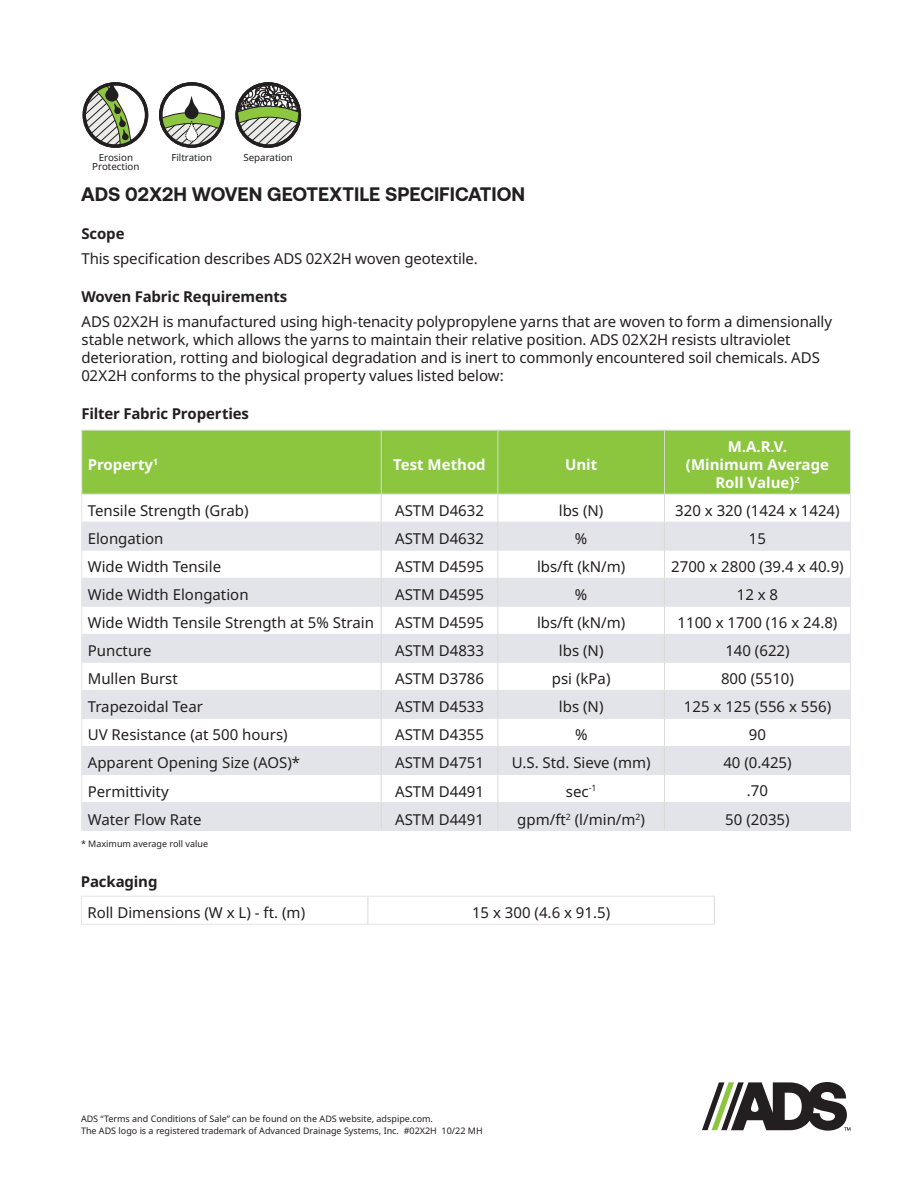
<style>
.page{position:relative;width:918px;height:1188px;background:#fff}
.page>*{position:absolute;margin:0;border:0;box-sizing:border-box;transform-origin:0 0}
.t1{font:700 19.5px "Aeonik";color:#231f20}
.t2{font:15px/18px "Noto Sans";color:#231f20}
.t3{font:700 15px "Noto Sans";letter-spacing:-.01em;color:#231f20}
.t4{font:700 15px/18px "Noto Sans";color:#fff;text-align:center}
.t5{font:9.75px "Noto Sans";color:#231f20}
.t6{font:9px/12px "Noto Sans";color:#231f20}
</style>
<div class="page">
<svg style="left:702px;top:1082px;width:148px;height:49px"></svg>
<div style="left:82px;top:431px;width:768px;height:63px;background:#8bc63e"></div>
<svg style="left:82px;top:523px;width:768px;height:307px;fill:#e2e4e9"></svg>
<hr style="left:81px;top:430px;width:300px;height:1px;background:#e2e4e9">
<hr style="left:81px;top:430px;width:1px;height:64px;background:#e2e4e9">
<hr style="left:381px;top:430px;width:117px;height:1px;background:#e2e4e9">
<hr style="left:498px;top:430px;width:166px;height:1px;background:#e2e4e9">
<hr style="left:664px;top:430px;width:187px;height:1px;background:#e2e4e9">
<hr style="left:850px;top:430px;width:1px;height:64px;background:#e2e4e9">
<hr style="left:81px;top:494px;width:300px;height:1px;background:#e2e4e9">
<hr style="left:381px;top:494px;width:117px;height:1px;background:#e2e4e9">
<hr style="left:498px;top:494px;width:166px;height:1px;background:#e2e4e9">
<hr style="left:664px;top:494px;width:187px;height:1px;background:#e2e4e9">
<hr style="left:81px;top:522px;width:300px;height:1px;background:#e2e4e9">
<hr style="left:381px;top:522px;width:117px;height:1px;background:#e2e4e9">
<hr style="left:498px;top:522px;width:166px;height:1px;background:#e2e4e9">
<hr style="left:664px;top:522px;width:187px;height:1px;background:#e2e4e9">
<hr style="left:81px;top:550px;width:300px;height:1px;background:#e2e4e9">
<hr style="left:381px;top:550px;width:117px;height:1px;background:#e2e4e9">
<hr style="left:498px;top:550px;width:166px;height:1px;background:#e2e4e9">
<hr style="left:664px;top:550px;width:187px;height:1px;background:#e2e4e9">
<hr style="left:81px;top:578px;width:300px;height:1px;background:#e2e4e9">
<hr style="left:381px;top:578px;width:117px;height:1px;background:#e2e4e9">
<hr style="left:498px;top:578px;width:166px;height:1px;background:#e2e4e9">
<hr style="left:664px;top:578px;width:187px;height:1px;background:#e2e4e9">
<hr style="left:81px;top:606px;width:300px;height:1px;background:#e2e4e9">
<hr style="left:381px;top:606px;width:117px;height:1px;background:#e2e4e9">
<hr style="left:498px;top:606px;width:166px;height:1px;background:#e2e4e9">
<hr style="left:664px;top:606px;width:187px;height:1px;background:#e2e4e9">
<hr style="left:81px;top:634px;width:300px;height:1px;background:#e2e4e9">
<hr style="left:381px;top:634px;width:117px;height:1px;background:#e2e4e9">
<hr style="left:498px;top:634px;width:166px;height:1px;background:#e2e4e9">
<hr style="left:664px;top:634px;width:187px;height:1px;background:#e2e4e9">
<hr style="left:81px;top:662px;width:300px;height:1px;background:#e2e4e9">
<hr style="left:381px;top:662px;width:117px;height:1px;background:#e2e4e9">
<hr style="left:498px;top:662px;width:166px;height:1px;background:#e2e4e9">
<hr style="left:664px;top:662px;width:187px;height:1px;background:#e2e4e9">
<hr style="left:81px;top:690px;width:300px;height:1px;background:#e2e4e9">
<hr style="left:381px;top:690px;width:117px;height:1px;background:#e2e4e9">
<hr style="left:498px;top:690px;width:166px;height:1px;background:#e2e4e9">
<hr style="left:664px;top:690px;width:187px;height:1px;background:#e2e4e9">
<hr style="left:81px;top:718px;width:300px;height:1px;background:#e2e4e9">
<hr style="left:381px;top:718px;width:117px;height:1px;background:#e2e4e9">
<hr style="left:498px;top:718px;width:166px;height:1px;background:#e2e4e9">
<hr style="left:664px;top:718px;width:187px;height:1px;background:#e2e4e9">
<hr style="left:81px;top:746px;width:300px;height:1px;background:#e2e4e9">
<hr style="left:381px;top:746px;width:117px;height:1px;background:#e2e4e9">
<hr style="left:498px;top:746px;width:166px;height:1px;background:#e2e4e9">
<hr style="left:664px;top:746px;width:187px;height:1px;background:#e2e4e9">
<hr style="left:81px;top:774px;width:300px;height:1px;background:#e2e4e9">
<hr style="left:381px;top:774px;width:117px;height:1px;background:#e2e4e9">
<hr style="left:498px;top:774px;width:166px;height:1px;background:#e2e4e9">
<hr style="left:664px;top:774px;width:187px;height:1px;background:#e2e4e9">
<hr style="left:81px;top:802px;width:300px;height:1px;background:#e2e4e9">
<svg style="left:81px;top:495px;width:1px;height:335px"></svg>
<hr style="left:381px;top:802px;width:117px;height:1px;background:#e2e4e9">
<hr style="left:498px;top:802px;width:166px;height:1px;background:#e2e4e9">
<hr style="left:664px;top:802px;width:187px;height:1px;background:#e2e4e9">
<svg style="left:850px;top:495px;width:1px;height:335px"></svg>
<hr style="left:81px;top:830px;width:300px;height:1px;background:#e2e4e9">
<hr style="left:381px;top:830px;width:117px;height:1px;background:#e2e4e9">
<hr style="left:498px;top:830px;width:166px;height:1px;background:#e2e4e9">
<hr style="left:664px;top:830px;width:187px;height:1px;background:#e2e4e9">
<hr style="left:381px;top:430px;width:1px;height:64px;background:#d9d9d5">
<hr style="left:498px;top:430px;width:1px;height:64px;background:#d9d9d5">
<hr style="left:664px;top:430px;width:1px;height:64px;background:#d9d9d5">
<svg style="left:381px;top:495px;width:1px;height:335px"></svg>
<svg style="left:498px;top:495px;width:1px;height:335px"></svg>
<svg style="left:664px;top:495px;width:1px;height:335px"></svg>
<svg style="left:159px;top:82px;width:66px;height:66px"></svg>
<svg style="left:83px;top:82px;width:65px;height:66px"></svg>
<svg style="left:235px;top:82px;width:66px;height:66px"></svg>
<hr style="left:81px;top:896px;width:287px;height:1px;background:#e2e4e9">
<svg style="left:81px;top:897px;width:1px;height:27px"></svg>
<hr style="left:368px;top:896px;width:347px;height:1px;background:#e2e4e9">
<hr style="left:81px;top:924px;width:287px;height:1px;background:#e2e4e9">
<hr style="left:368px;top:924px;width:347px;height:1px;background:#e2e4e9">
<svg style="left:368px;top:897px;width:1px;height:27px"></svg>
<svg style="left:714px;top:897px;width:1px;height:27px"></svg>
<p class="t5" style="left:99px;top:151px;width:36px">Erosion</p>
<p class="t5" style="left:171px;top:151px;width:42px">Filtration</p>
<p class="t5" style="left:92px;top:160px;width:49px">Protection</p>
<p class="t5" style="left:243px;top:151px;width:51px">Separation</p>
<h1 class="t1" style="left:81px;top:183px;width:446px">ADS 02X2H WOVEN GEOTEXTILE SPECIFICATION</h1>
<p class="t3" style="left:81px;top:223px;width:45px">Scope</p>
<p class="t2" style="left:81px;top:250px;width:398px">This specification describes ADS 02X2H woven geotextile.</p>
<p class="t3" style="left:81px;top:286px;width:208px">Woven Fabric Requirements</p>
<p class="t2" style="left:81px;top:313px;width:752px">ADS 02X2H is manufactured using high-tenacity polypropylene yarns that are woven to form a dimensionally stable network, which allows the yarns to maintain their relative position. ADS 02X2H resists ultraviolet deterioration, rotting and biological degradation and is inert to commonly encountered soil chemicals. ADS 02X2H conforms to the physical property values listed below:</p>
<p class="t3" style="left:81px;top:403px;width:169px">Filter Fabric Properties</p>
<p class="t4" style="left:88px;top:456px;width:72px">Property<sup>1</sup></p>
<p class="t4" style="left:393px;top:456px;width:94px">Test Method</p>
<p class="t4" style="left:565px;top:456px;width:34px">Unit</p>
<p class="t4" style="left:686px;top:438px;width:145px">M.A.R.V.<br>(Minimum Average<br>Roll Value)<sup>2</sup></p>
<p class="t2" style="left:88px;top:502px;width:162px">Tensile Strength (Grab)</p>
<p class="t2" style="left:395px;top:502px;width:90px">ASTM D4632</p>
<p class="t2" style="left:559px;top:502px;width:46px">lbs (N)</p>
<p class="t2" style="left:675px;top:502px;width:166px">320 x 320 (1424 x 1424)</p>
<p class="t2" style="left:88px;top:530px;width:77px">Elongation</p>
<p class="t2" style="left:395px;top:530px;width:90px">ASTM D4632</p>
<p class="t2" style="left:575px;top:530px;width:14px">%</p>
<p class="t2" style="left:749px;top:530px;width:19px">15</p>
<p class="t2" style="left:88px;top:558px;width:135px">Wide Width Tensile</p>
<p class="t2" style="left:395px;top:558px;width:90px">ASTM D4595</p>
<p class="t2" style="left:537px;top:558px;width:90px">lbs/ft (kN/m)</p>
<p class="t2" style="left:671px;top:558px;width:174px">2700 x 2800 (39.4 x 40.9)</p>
<p class="t2" style="left:88px;top:586px;width:162px">Wide Width Elongation</p>
<p class="t2" style="left:395px;top:586px;width:90px">ASTM D4595</p>
<p class="t2" style="left:575px;top:586px;width:14px">%</p>
<p class="t2" style="left:737px;top:586px;width:43px">12 x 8</p>
<p class="t2" style="left:88px;top:614px;width:288px">Wide Width Tensile Strength at 5% Strain</p>
<p class="t2" style="left:395px;top:614px;width:90px">ASTM D4595</p>
<p class="t2" style="left:537px;top:614px;width:90px">lbs/ft (kN/m)</p>
<p class="t2" style="left:678px;top:614px;width:161px">1100 x 1700 (16 x 24.8)</p>
<p class="t2" style="left:88px;top:642px;width:65px">Puncture</p>
<p class="t2" style="left:395px;top:642px;width:90px">ASTM D4833</p>
<p class="t2" style="left:559px;top:642px;width:46px">lbs (N)</p>
<p class="t2" style="left:725px;top:642px;width:66px">140 (622)</p>
<p class="t2" style="left:88px;top:670px;width:92px">Mullen Burst</p>
<p class="t2" style="left:395px;top:670px;width:90px">ASTM D3786</p>
<p class="t2" style="left:552px;top:670px;width:60px">psi (kPa)</p>
<p class="t2" style="left:721px;top:670px;width:74px">800 (5510)</p>
<p class="t2" style="left:88px;top:698px;width:117px">Trapezoidal Tear</p>
<p class="t2" style="left:395px;top:698px;width:90px">ASTM D4533</p>
<p class="t2" style="left:559px;top:698px;width:46px">lbs (N)</p>
<p class="t2" style="left:684px;top:698px;width:149px">125 x 125 (556 x 556)</p>
<p class="t2" style="left:88px;top:726px;width:201px">UV Resistance (at 500 hours)</p>
<p class="t2" style="left:395px;top:726px;width:90px">ASTM D4355</p>
<p class="t2" style="left:575px;top:726px;width:14px">%</p>
<p class="t2" style="left:749px;top:726px;width:19px">90</p>
<p class="t2" style="left:88px;top:754px;width:214px">Apparent Opening Size (AOS)*</p>
<p class="t2" style="left:395px;top:754px;width:90px">ASTM D4751</p>
<p class="t2" style="left:512px;top:754px;width:140px">U.S. Std. Sieve (mm)</p>
<p class="t2" style="left:723px;top:754px;width:70px">40 (0.425)</p>
<p class="t2" style="left:88px;top:782px;width:82px">Permittivity</p>
<p class="t2" style="left:395px;top:782px;width:90px">ASTM D4491</p>
<p class="t2" style="left:566px;top:782px;width:32px">sec<sup>-1</sup></p>
<p class="t2" style="left:747px;top:782px;width:23px">.70</p>
<p class="t2" style="left:88px;top:810px;width:115px">Water Flow Rate</p>
<p class="t2" style="left:395px;top:810px;width:90px">ASTM D4491</p>
<p class="t2" style="left:517px;top:810px;width:129px">gpm/ft<sup>2</sup> (l/min/m<sup>2</sup>)</p>
<p class="t2" style="left:725px;top:810px;width:66px">50 (2035)</p>
<p class="t6" style="left:81px;top:838px;width:129px">* Maximum average roll value</p>
<p class="t3" style="left:81px;top:870px;width:78px">Packaging</p>
<p class="t2" style="left:87px;top:904px;width:219px">Roll Dimensions (W x L) - ft. (m)</p>
<p class="t2" style="left:472px;top:904px;width:140px">15 x 300 (4.6 x 91.5)</p>
<p class="t6" style="left:81px;top:1113px;width:403px">ADS “Terms and Conditions of Sale” can be found on the ADS website, adspipe.com.<br>The ADS logo is a registered trademark of Advanced Drainage Systems, Inc. #02X2H 10/22 MH</p>
</div>
